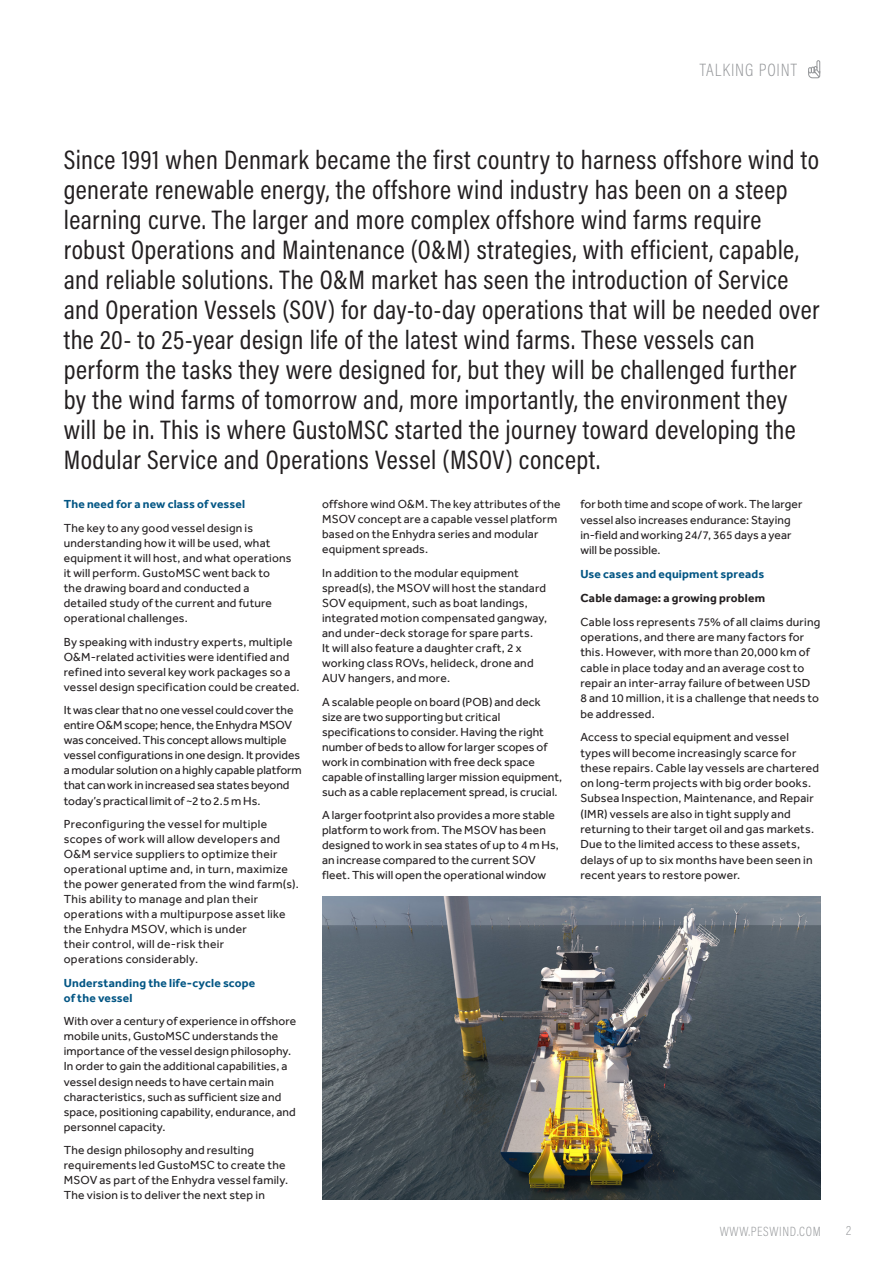
<style>
.page{position:relative;width:893px;height:1263px;background:#fff}
.page>*{position:absolute;margin:0;border:0;box-sizing:border-box;transform-origin:0 0}
.Body_Copy_2015{font:27px/30px "Acumin Pro Cond";letter-spacing:.015em;color:#231f20}
.Page_head_2015{font:200 18px "Acumin Pro Cond";letter-spacing:.05em;color:#939598}
.t1{font:200 13.5px "Acumin Pro Cond";letter-spacing:.05em;color:#939598}
.Body_Copy_2015-2{font:12px/15px "Effra";letter-spacing:.01em;color:#231f20}
.Body_Copy_2015-3{font:700 12px/15px "Effra";letter-spacing:.015em;color:#035684}
.Body_Copy_2015-4{font:700 12px "Effra";letter-spacing:.015em;color:#231f20}
</style>
<div class="page">
<svg style="left:808px;top:60px;width:13px;height:18px"></svg>
<img style="left:322px;top:897px;width:499px;height:302px">
<p class="Page_head_2015" style="left:700px;top:58px;width:99px">TALKING POINT</p>
<p class="Body_Copy_2015" style="left:64px;top:144px;width:757px">Since 1991 when Denmark became the first country to harness offshore wind to generate renewable energy, the offshore wind industry has been on a steep learning curve. The larger and more complex offshore wind farms require robust Operations and Maintenance (O&amp;M) strategies, with efficient, capable, and reliable solutions. The O&amp;M market has seen the introduction of Service and Operation Vessels (SOV) for day-to-day operations that will be needed over the 20- to 25-year design life of the latest wind farms. These vessels can perform the tasks they were designed for, but they will be challenged further by the wind farms of tomorrow and, more importantly, the environment they will be in. This is where GustoMSC started the journey toward developing the Modular Service and Operations Vessel (MSOV) concept.</p>
<p class="Body_Copy_2015-3" style="left:64px;top:497px;width:183px">The need for a new class of vessel</p>
<p class="Body_Copy_2015-2" style="left:64px;top:520px;width:229px">The key to any good vessel design is understanding how it will be used, what equipment it will host, and what operations it will perform. GustoMSC went back to<br>the drawing board and conducted a detailed study of the current and future operational challenges.</p>
<p class="Body_Copy_2015-2" style="left:64px;top:634px;width:237px">By speaking with industry experts, multiple O&amp;M-related activities were identified and refined into several key work packages so a vessel design specification could be created.</p>
<p class="Body_Copy_2015-2" style="left:64px;top:703px;width:239px">It was clear that no one vessel could cover the entire O&amp;M scope; hence, the Enhydra MSOV was conceived. This concept allows multiple vessel configurations in one design. It provides a modular solution on a highly capable platform that can work in increased sea states beyond today’s practical limit of ~2 to 2.5 m Hs.</p>
<p class="Body_Copy_2015-2" style="left:64px;top:816px;width:237px">Preconfiguring the vessel for multiple scopes of work will allow developers and O&amp;M service suppliers to optimize their operational uptime and, in turn, maximize the power generated from the wind farm(s).<br>This ability to manage and plan their operations with a multipurpose asset like the Enhydra MSOV, which is under<br>their control, will de-risk their<br>operations considerably.</p>
<p class="Body_Copy_2015-3" style="left:64px;top:975px;width:193px">Understanding the life-cycle scope of the vessel</p>
<p class="Body_Copy_2015-2" style="left:64px;top:1014px;width:234px">With over a century of experience in offshore mobile units, GustoMSC understands the importance of the vessel design philosophy.<br>In order to gain the additional capabilities, a vessel design needs to have certain main characteristics, such as sufficient size and space, positioning capability, endurance, and personnel capacity.</p>
<p class="Body_Copy_2015-2" style="left:64px;top:1142px;width:226px">The design philosophy and resulting requirements led GustoMSC to create the MSOV as part of the Enhydra vessel family.<br>The vision is to deliver the next step in</p>
<p class="Body_Copy_2015-2" style="left:322px;top:497px;width:240px">offshore wind O&amp;M. The key attributes of the MSOV concept are a capable vessel platform based on the Enhydra series and modular equipment spreads.</p>
<p class="Body_Copy_2015-2" style="left:322px;top:565px;width:227px">In addition to the modular equipment spread(s), the MSOV will host the standard SOV equipment, such as boat landings, integrated motion compensated gangway, and under-deck storage for spare parts.<br>It will also feature a daughter craft, 2 x working class ROVs, helideck, drone and AUV hangers, and more.</p>
<p class="Body_Copy_2015-2" style="left:322px;top:694px;width:242px">A scalable people on board (POB) and deck size are two supporting but critical specifications to consider. Having the right number of beds to allow for larger scopes of work in combination with free deck space capable of installing larger mission equipment, such as a cable replacement spread, is crucial.</p>
<p class="Body_Copy_2015-2" style="left:322px;top:807px;width:238px">A larger footprint also provides a more stable platform to work from. The MSOV has been designed to work in sea states of up to 4 m Hs, an increase compared to the current SOV fleet. This will open the operational window</p>
<p class="Body_Copy_2015-2" style="left:580px;top:497px;width:223px">for both time and scope of work. The larger vessel also increases endurance: Staying in-field and working 24/7, 365 days a year will be possible.</p>
<p class="Body_Copy_2015-3" style="left:580px;top:566px;width:185px">Use cases and equipment spreads</p>
<p class="Body_Copy_2015-4" style="left:580px;top:591px;width:186px">Cable damage: a growing problem</p>
<p class="Body_Copy_2015-2" style="left:580px;top:614px;width:241px">Cable loss represents 75% of all claims during operations, and there are many factors for this. However, with more than 20,000 km of cable in place today and an average cost to repair an inter-array failure of between USD<br>8 and 10 million, it is a challenge that needs to be addressed.</p>
<p class="Body_Copy_2015-2" style="left:580px;top:729px;width:240px">Access to special equipment and vessel types will become increasingly scarce for these repairs. Cable lay vessels are chartered on long-term projects with big order books.<br>Subsea Inspection, Maintenance, and Repair (IMR) vessels are also in tight supply and returning to their target oil and gas markets.<br>Due to the limited access to these assets, delays of up to six months have been seen in recent years to restore power.</p>
<p class="t1" style="left:720px;top:1223px;width:102px">WWW.PESWIND.COM</p>
<p class="t1" style="left:846px;top:1222px;width:7px">2</p>
</div>
